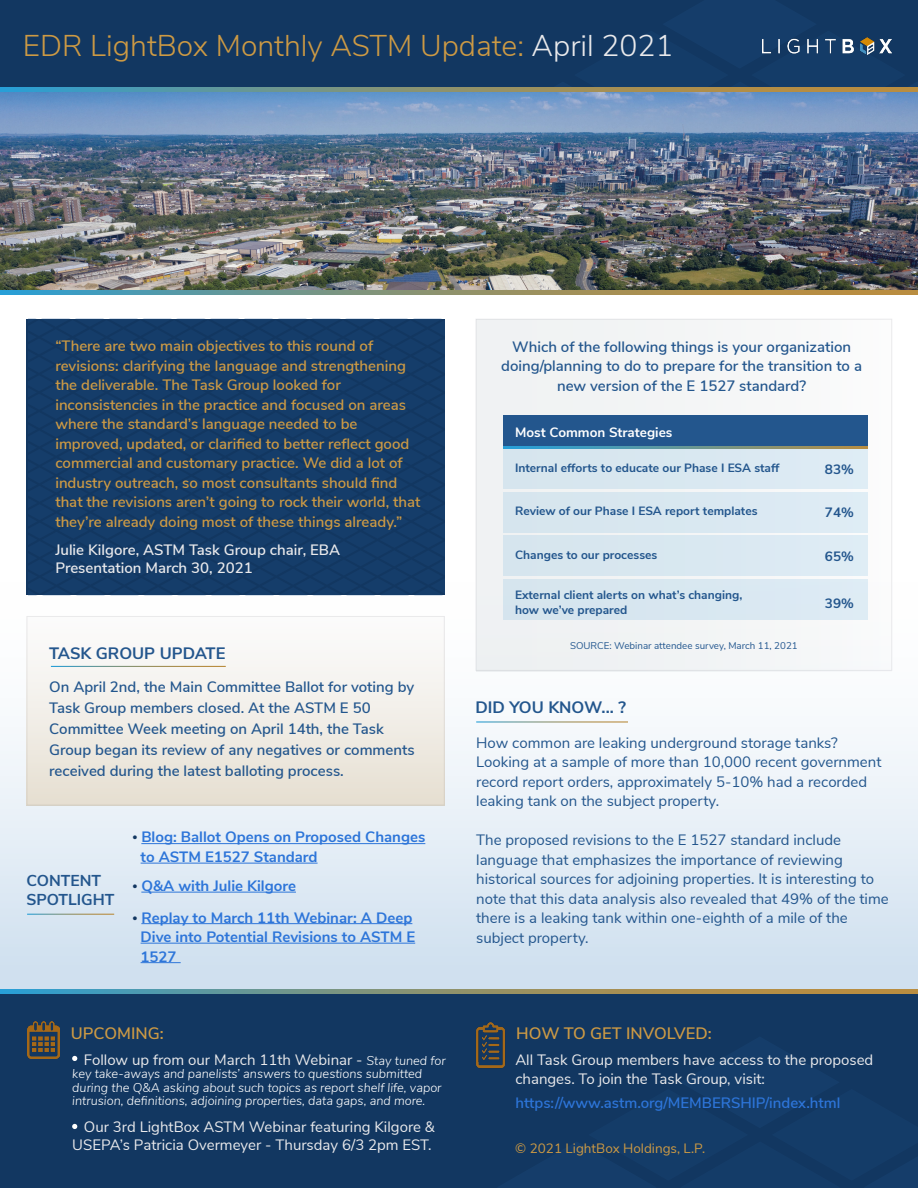
<style>
.page{position:relative;width:918px;height:1188px;background:#fff}
.page>*{position:absolute;margin:0;border:0;box-sizing:border-box;transform-origin:0 0}
.t1{font:300 30px "Nunito Sans";color:#cd9a44}
.t2{font:700 16.5px "Nunito Sans";color:#23568d}
.t3{font:600 16.5px "Nunito Sans";color:#cd9a44}
.t4{font:700 15.75px/18.9px "Nunito Sans";color:#23568d}
.t5{font:15px/19.5px "Nunito Sans";color:#23568d}
.t6{font:600 15px/19.5px "Nunito Sans";color:#cd9a44}
.t7{font:600 15px/21px "Nunito Sans";color:#23568d;text-align:center}
.t8{font:15px/18px "Nunito Sans";color:#eaeaec;text-align:right}
.t9{font:700 15px/19.5px "Nunito Sans";color:#2d75d9}
.t10{font:600 15px/18px "Nunito Sans";color:#eaeaec}
.t11{font:600 15px "Nunito Sans";color:#2d75d9}
.t12{font:13.5px "Nunito Sans";color:#cd9a44}
.t13{font:700 13.5px "Nunito Sans";color:#fff}
.t14{font:700 13.5px "Nunito Sans";color:#23568d}
.t15{font:italic 300 12.75px/13.5px "Nunito Sans";color:#fff}
.t16{font:700 12px/14.4px "Nunito Sans";color:#23568d}
.t17{font:9.75px "Nunito Sans";color:#23578f}
.s1{color:#eaeaec}
.s2{font-family:"Myriad Pro";font-weight:400;font-size:18px;color:#123761}
.s3{font-weight:300;font-style:italic;font-size:12.75px;color:#fff}
</style>
<div class="page">
<div style="left:476px;top:320px;width:416px;height:351px;background:#f3f5f5"></div>
<div style="left:503px;top:448px;width:365px;height:41px;background:#d8e8f0"></div>
<img style="left:0;top:92px;width:917px;height:199px">
<div style="left:1px;top:582px;width:917px;height:410px;background:linear-gradient(to bottom,#fffffd,#d2e2f1)"></div>
<svg style="left:28px;top:319px;width:417px;height:276px;background:#143b67"></svg>
<div style="left:0;top:992px;width:918px;height:196px;background:#123761"></div>
<div style="left:0;top:0;width:918px;height:90px;background:#123761"></div>
<svg style="left:486px;top:39px;width:432px;height:51px"></svg>
<img style="left:763px;top:37px;width:129px;height:17px">
<svg style="left:0;top:88px;width:917px;height:4px;background:#859375"></svg>
<hr style="left:141px;top:843px;width:284px;height:1px;background:#2d75d9">
<hr style="left:141px;top:863px;width:177px;height:1px;background:#2d75d9">
<svg style="left:0;top:990px;width:918px;height:4px;background:#859375"></svg>
<div style="left:27px;top:616px;width:417px;height:189px;background:linear-gradient(to bottom,#fdfdfe,#e7e0d2)"></div>
<hr style="left:51px;top:666px;width:175px;height:1px;background:#fff">
<hr style="left:476px;top:721px;width:152px;height:2px;background:#fff">
<hr style="left:27px;top:914px;width:87px;height:1px;background:#fff">
<img style="left:27px;top:1022px;width:33px;height:36px">
<svg style="left:72px;top:1056px;width:5px;height:5px"></svg>
<svg style="left:72px;top:1124px;width:5px;height:5px"></svg>
<img style="left:476px;top:1022px;width:30px;height:46px">
<hr style="left:141px;top:892px;width:155px;height:1px;background:#2d75d9">
<hr style="left:141px;top:923px;width:271px;height:1px;background:#2d75d9">
<hr style="left:141px;top:943px;width:274px;height:1px;background:#2d75d9">
<hr style="left:141px;top:962px;width:40px;height:1px;background:#2d75d9">
<div style="left:503px;top:492px;width:365px;height:40px;background:#d8e8f0"></div>
<div style="left:503px;top:536px;width:365px;height:40px;background:#d8e8f0"></div>
<div style="left:503px;top:579px;width:365px;height:40px;background:#d8e7f0"></div>
<div style="left:503px;top:415px;width:365px;height:32px;background:#23568d"></div>
<hr style="left:503px;top:446px;width:365px;height:3px;background:#fff">
<svg style="left:0;top:291px;width:917px;height:4px;background:#859375"></svg>
<h1 class="t1" style="left:23px;top:34px;width:652px">EDR LightBox Monthly ASTM Update: <span class="s1">April 2021</span></h1>
<p class="t6" style="left:55px;top:337px;width:367px">“There are two main objectives to this round of revisions: clarifying the language and strengthening the deliverable. The Task Group looked for inconsistencies in the practice and focused on areas where the standard’s language needed to be improved, updated, or clarified to better reflect good commercial and customary practice. We did a lot of industry outreach, so most consultants should find that the revisions aren’t going to rock their world, that they’re already doing most of these things already.”</p>
<p class="t10" style="left:55px;top:542px;width:286px">Julie Kilgore, ASTM Task Group chair, EBA<br>Presentation March 30, 2021</p>
<p class="t2" style="left:49px;top:647px;width:178px">TASK GROUP UPDATE</p>
<p class="t7" style="left:49px;top:677px;width:367px;text-align:left">On April 2nd, the Main Committee Ballot for voting by Task Group members closed. At the ASTM E 50<br>Committee Week meeting on April 14th, the Task Group began its review of any negatives or comments received during the latest balloting process.</p>
<p class="t4" style="left:26px;top:873px;width:90px">CONTENT<br>SPOTLIGHT</p>
<p class="t9" style="left:141px;top:829px;width:286px;text-indent:-8px"><span class="s2">•</span> Blog: Ballot Opens on Proposed Changes to ASTM E1527 Standard</p>
<p class="t9" style="left:132px;top:877px;width:165px"><span class="s2">•</span> Q&amp;A with Julie Kilgore</p>
<p class="t9" style="left:141px;top:909px;width:276px;text-indent:-8px"><span class="s2">•</span> Replay to March 11th Webinar: A Deep<br>Dive into Potential Revisions to ASTM E<br>1527</p>
<p class="t7" style="left:501px;top:338px;width:362px;line-height:19.5px">Which of the following things is your organization doing/planning to do to prepare for the transition to a new version of the E 1527 standard?</p>
<p class="t13" style="left:515px;top:427px;width:159px">Most Common Strategies</p>
<p class="t16" style="left:515px;top:462px;width:266px">Internal efforts to educate our Phase I ESA staff</p>
<p class="t16" style="left:515px;top:505px;width:244px">Review of our Phase I ESA report templates</p>
<p class="t16" style="left:515px;top:549px;width:144px">Changes to our processes</p>
<p class="t16" style="left:515px;top:589px;width:229px">External client alerts on what’s changing, how we’ve prepared</p>
<p class="t17" style="left:570px;top:642px;width:229px">SOURCE: Webinar attendee survey, March 11, 2021</p>
<p class="t2" style="left:475px;top:701px;width:152px">DID YOU KNOW... ?</p>
<p class="t14" style="left:825px;top:464px;width:30px">83%</p>
<p class="t14" style="left:825px;top:507px;width:30px">74%</p>
<p class="t14" style="left:825px;top:551px;width:30px">65%</p>
<p class="t14" style="left:825px;top:598px;width:30px">39%</p>
<p class="t5" style="left:476px;top:734px;width:407px">How common are leaking underground storage tanks?<br>Looking at a sample of more than 10,000 recent government record report orders, approximately 5-10% had a recorded leaking tank on the subject property.</p>
<p class="t5" style="left:476px;top:831px;width:414px">The proposed revisions to the E 1527 standard include language that emphasizes the importance of reviewing historical sources for adjoining properties. It is interesting to note that this data analysis also revealed that 49% of the time there is a leaking tank within one-eighth of a mile of the subject property.</p>
<p class="t3" style="left:71px;top:1027px;width:94px">UPCOMING:</p>
<p class="t3" style="left:516px;top:1027px;width:197px">HOW TO GET INVOLVED:</p>
<p class="t8" style="left:84px;top:1052px;width:363px">Follow up from our March 11th Webinar - <span class="s3">Stay tuned for</span></p>
<p class="t15" style="left:72px;top:1068px;width:371px">key take-aways and panelists’ answers to questions submitted during the Q&amp;A asking about such topics as report shelf life, vapor intrusion, definitions, adjoining properties, data gaps, and more.</p>
<p class="t8" style="left:72px;top:1119px;width:364px">Our 3rd LightBox ASTM Webinar featuring Kilgore &amp;<br>USEPA’s Patricia Overmeyer - Thursday 6/3 2pm EST.</p>
<p class="t8" style="left:515px;top:1051px;width:359px;line-height:19.5px;text-align:left">All Task Group members have access to the proposed changes. To join the Task Group, visit:</p>
<p class="t11" style="left:515px;top:1097px;width:327px">https://www.astm.org/MEMBERSHIP/index.html</p>
<p class="t12" style="left:515px;top:1143px;width:191px">© 2021 LightBox Holdings, L.P.</p>
</div>
